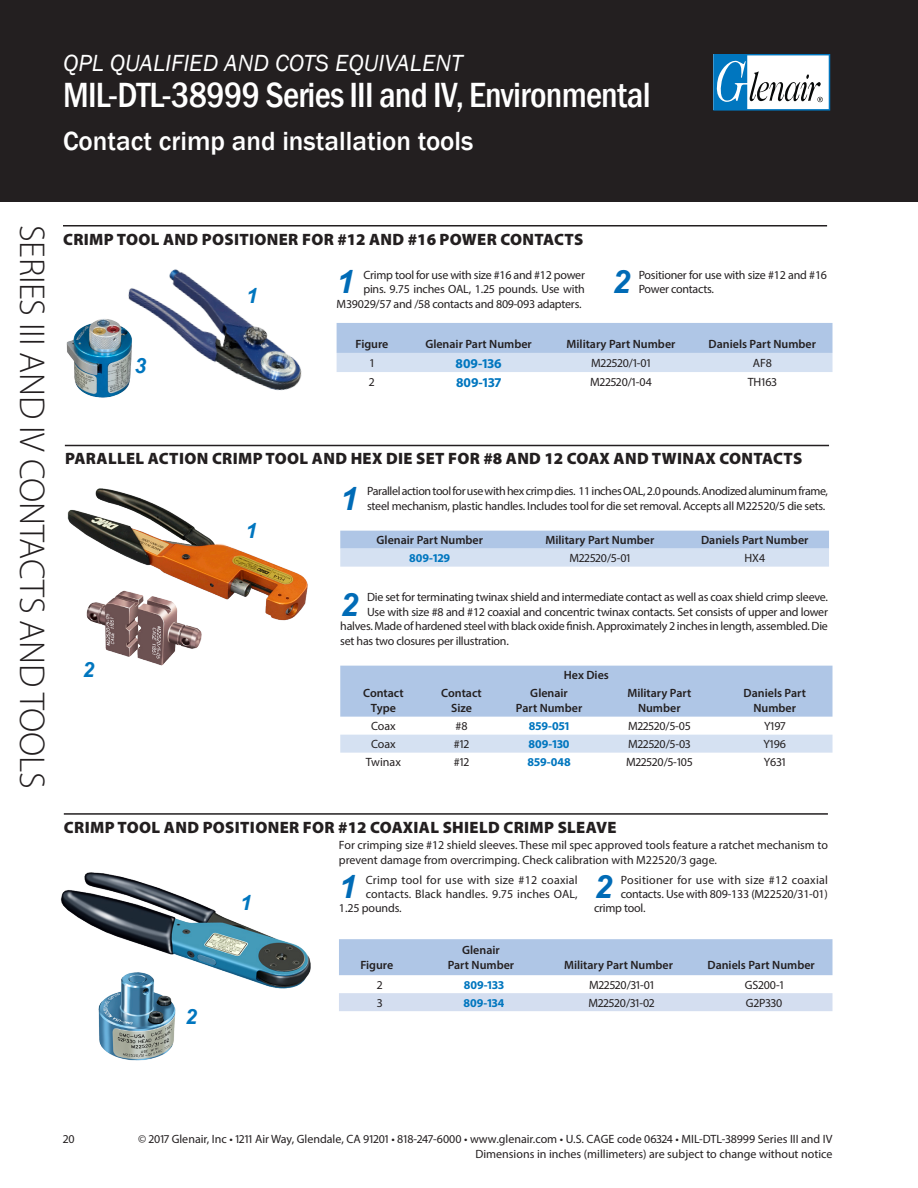
<style>
.page{position:relative;width:918px;height:1188px;background:#fff}
.page>*{position:absolute;margin:0;border:0;box-sizing:border-box;transform-origin:0 0}
.gray_h_lg{font:500 condensed 36px "Franklin Gothic";letter-spacing:-.02em;color:#fff}
.t1{font:300 36px "Myriad Pro";letter-spacing:-.01em;color:#231f20}
.t2{font:italic 700 32.1px "Arial";color:#006bb6}
.gray_h_prod{font:500 27px "Franklin Gothic";color:#fff}
.gray_h_sm_i{font:italic 24px "Franklin Gothic";color:#fff}
.B-2nd_PAGEHEAD{font:italic 700 21px "Arial";color:#0076bf}
.head_w__ra{font:900 16.5px "Myriad Pro";letter-spacing:.02em;color:#231f20}
.table_txt_ctr{font:700 13.5px "Myriad Pro";color:#0076bf}
.table_txt_ctr-2{font:12px/14.4px "Myriad Pro";letter-spacing:-.015em;color:#231f20}
.table_subhd_semibld{font:600 12px/15px "Myriad Pro";color:#231f20;text-align:center}
.table_txt_ctr-3{font:12px "Myriad Pro";letter-spacing:.02em;color:#231f20}
.table_txt_ctr-4{font:700 12px "Myriad Pro";color:#0076bf}
.table_txt_ctr-5{font:12px "Myriad Pro";letter-spacing:.005em;color:#231f20}
</style>
<div class="page">
<div style="left:0;top:0;width:918px;height:202px;background:#231f20"></div>
<svg style="left:713px;top:54px;width:117px;height:57px;background:#a0c3d8"></svg>
<img style="left:60px;top:872px;width:251px;height:117px">
<div style="left:339px;top:939px;width:493px;height:36px;background:#afc6e6"></div>
<div style="left:339px;top:993px;width:493px;height:18px;background:#d4def0"></div>
<hr style="left:64px;top:813px;width:764px;height:2px;background:#231f20">
<hr style="left:65px;top:445px;width:764px;height:1px;background:#231f20">
<svg style="left:340px;top:531px;width:489px;height:36px;background:#c3d4ec"></svg>
<div style="left:340px;top:666px;width:492px;height:51px;background:#afc6e6"></div>
<div style="left:340px;top:735px;width:492px;height:18px;background:#d5e1f2"></div>
<img style="left:67px;top:488px;width:241px;height:133px">
<img style="left:82px;top:583px;width:123px;height:83px">
<img style="left:90px;top:967px;width:93px;height:94px">
<img style="left:128px;top:269px;width:174px;height:122px">
<hr style="left:63px;top:225px;width:764px;height:1px;background:#231f20">
<svg style="left:337px;top:323px;width:495px;height:49px;background:#bdd0ea"></svg>
<img style="left:66px;top:314px;width:78px;height:84px">
<p class="gray_h_sm_i" style="left:63px;top:48px;width:401px">QPL QUALIFIED AND COTS EQUIVALENT</p>
<p class="gray_h_lg" style="left:63px;top:71px;width:589px">MIL-DTL-38999 Series III and IV, Environmental</p>
<p class="gray_h_prod" style="left:63px;top:125px;width:412px">Contact crimp and installation tools</p>
<h1 class="t1" style="left:52px;top:225px;width:565px;rotate:90deg">SERIES III AND IV CONTACTS AND TOOLS</h1>
<p class="head_w__ra" style="left:63px;top:230px;width:522px">CRIMP TOOL AND POSITIONER FOR #12 AND #16 POWER CONTACTS</p>
<p class="B-2nd_PAGEHEAD" style="left:134px;top:352px;width:13px">3</p>
<p class="B-2nd_PAGEHEAD" style="left:246px;top:282px;width:13px">1</p>
<p class="t2" style="left:337px;top:261px;width:19px">1</p>
<p class="t2" style="left:612px;top:261px;width:19px">2</p>
<p class="table_txt_ctr-2" style="left:639px;top:268px;width:190px">Positioner for use with size #12 and #16<br>Power contacts.</p>
<p class="table_txt_ctr-2" style="left:337px;top:268px;width:250px;text-align:right">Crimp tool for use with size #16 and #12 power<br>pins. 9.75 inches OAL, 1.25 pounds. Use with<br>M39029/57 and /58 contacts and 809-093 adapters.</p>
<p class="table_subhd_semibld" style="left:356px;top:337px;width:34px">Figure</p>
<p class="table_subhd_semibld" style="left:425px;top:337px;width:108px">Glenair Part Number</p>
<p class="table_subhd_semibld" style="left:566px;top:337px;width:110px">Military Part Number</p>
<p class="table_subhd_semibld" style="left:709px;top:337px;width:109px">Daniels Part Number</p>
<p class="table_txt_ctr-2" style="left:370px;top:356px;width:5px">1</p>
<p class="table_txt_ctr" style="left:456px;top:354px;width:48px">809-136</p>
<p class="table_txt_ctr-2" style="left:591px;top:356px;width:61px">M22520/1-01</p>
<p class="table_txt_ctr-2" style="left:753px;top:356px;width:21px">AF8</p>
<p class="table_txt_ctr-2" style="left:369px;top:375px;width:7px">2</p>
<p class="table_txt_ctr" style="left:456px;top:373px;width:46px">809-137</p>
<p class="table_txt_ctr-2" style="left:590px;top:375px;width:63px">M22520/1-04</p>
<p class="table_txt_ctr-2" style="left:748px;top:375px;width:31px">TH163</p>
<p class="head_w__ra" style="left:65px;top:449px;width:739px">PARALLEL ACTION CRIMP TOOL AND HEX DIE SET FOR #8 AND 12 COAX AND TWINAX CONTACTS</p>
<p class="t2" style="left:340px;top:477px;width:19px">1</p>
<p class="table_txt_ctr-2" style="left:367px;top:484px;width:463px">Parallel action tool for use with hex crimp dies. 11 inches OAL, 2.0 pounds. Anodized aluminum frame, steel mechanism, plastic handles. Includes tool for die set removal. Accepts all M22520/5 die sets.</p>
<p class="table_subhd_semibld" style="left:377px;top:532px;width:108px">Glenair Part Number</p>
<p class="table_subhd_semibld" style="left:545px;top:532px;width:110px">Military Part Number</p>
<p class="table_subhd_semibld" style="left:701px;top:532px;width:109px">Daniels Part Number</p>
<p class="table_txt_ctr-4" style="left:409px;top:550px;width:43px">809-129</p>
<p class="table_txt_ctr-2" style="left:569px;top:551px;width:62px">M22520/5-01</p>
<p class="table_txt_ctr-2" style="left:744px;top:551px;width:22px">HX4</p>
<p class="t2" style="left:340px;top:583px;width:19px">2</p>
<p class="table_txt_ctr-2" style="left:367px;top:590px;width:462px">Die set for terminating twinax shield and intermediate contact as well as coax shield crimp sleeve.</p>
<p class="B-2nd_PAGEHEAD" style="left:245px;top:517px;width:13px">1</p>
<p class="table_txt_ctr-2" style="left:367px;top:604px;width:462px">Use with size #8 and #12 coaxial and concentric twinax contacts. Set consists of upper and lower</p>
<p class="table_txt_ctr-2" style="left:340px;top:619px;width:489px">halves. Made of hardened steel with black oxide finish. Approximately 2 inches in length, assembled. Die</p>
<p class="table_txt_ctr-2" style="left:340px;top:633px;width:170px">set has two closures per illustration.</p>
<p class="table_subhd_semibld" style="left:564px;top:667px;width:47px">Hex Dies</p>
<p class="table_subhd_semibld" style="left:363px;top:685px;width:42px">Contact</p>
<p class="table_subhd_semibld" style="left:371px;top:700px;width:26px">Type</p>
<p class="B-2nd_PAGEHEAD" style="left:82px;top:656px;width:13px">2</p>
<p class="table_subhd_semibld" style="left:441px;top:685px;width:42px">Contact<br>Size</p>
<p class="table_subhd_semibld" style="left:530px;top:685px;width:39px">Glenair</p>
<p class="table_subhd_semibld" style="left:627px;top:685px;width:65px">Military Part<br>Number</p>
<p class="table_subhd_semibld" style="left:744px;top:685px;width:64px">Daniels Part<br>Number</p>
<p class="table_subhd_semibld" style="left:516px;top:700px;width:68px">Part Number</p>
<p class="table_txt_ctr-2" style="left:371px;top:719px;width:26px">Coax</p>
<p class="table_txt_ctr-2" style="left:456px;top:719px;width:14px">#8</p>
<p class="table_txt_ctr-4" style="left:529px;top:718px;width:42px">859-051</p>
<p class="table_txt_ctr-2" style="left:628px;top:719px;width:64px">M22520/5-05</p>
<p class="table_txt_ctr-2" style="left:764px;top:719px;width:23px">Y197</p>
<p class="table_txt_ctr-2" style="left:371px;top:737px;width:26px">Coax</p>
<p class="table_txt_ctr-2" style="left:454px;top:737px;width:17px">#12</p>
<p class="table_txt_ctr-4" style="left:529px;top:736px;width:43px">809-130</p>
<p class="table_txt_ctr-2" style="left:628px;top:737px;width:64px">M22520/5-03</p>
<p class="table_txt_ctr-2" style="left:763px;top:737px;width:24px">Y196</p>
<p class="table_txt_ctr-2" style="left:366px;top:755px;width:37px">Twinax</p>
<p class="table_txt_ctr-2" style="left:454px;top:755px;width:17px">#12</p>
<p class="table_txt_ctr-4" style="left:528px;top:754px;width:45px">859-048</p>
<p class="table_txt_ctr-2" style="left:626px;top:755px;width:68px">M22520/5-105</p>
<p class="table_txt_ctr-2" style="left:764px;top:755px;width:23px">Y631</p>
<p class="head_w__ra" style="left:64px;top:818px;width:554px">CRIMP TOOL AND POSITIONER FOR #12 COAXIAL SHIELD CRIMP SLEAVE</p>
<p class="table_txt_ctr-2" style="left:339px;top:838px;width:490px">For crimping size #12 shield sleeves. These mil spec approved tools feature a ratchet mechanism to prevent damage from overcrimping. Check calibration with M22520/3 gage.</p>
<p class="B-2nd_PAGEHEAD" style="left:185px;top:1002px;width:13px">2</p>
<p class="B-2nd_PAGEHEAD" style="left:240px;top:888px;width:13px">1</p>
<p class="t2" style="left:339px;top:865px;width:19px">1</p>
<p class="table_txt_ctr-3" style="left:366px;top:872px;width:214px">Crimp tool for use with size #12 coaxial</p>
<p class="table_txt_ctr-5" style="left:366px;top:887px;width:214px">contacts. Black handles. 9.75 inches OAL,</p>
<p class="table_txt_ctr-2" style="left:339px;top:901px;width:64px">1.25 pounds.</p>
<p class="t2" style="left:594px;top:865px;width:19px">2</p>
<p class="table_txt_ctr-3" style="left:621px;top:872px;width:209px">Positioner for use with size #12 coaxial</p>
<p class="table_txt_ctr-2" style="left:621px;top:887px;width:209px">contacts. Use with 809-133 (M22520/31-01)</p>
<p class="table_txt_ctr-2" style="left:594px;top:901px;width:53px">crimp tool.</p>
<p class="table_subhd_semibld" style="left:360px;top:957px;width:34px">Figure</p>
<p class="table_subhd_semibld" style="left:462px;top:942px;width:39px">Glenair</p>
<p class="table_subhd_semibld" style="left:448px;top:957px;width:68px">Part Number</p>
<p class="table_subhd_semibld" style="left:564px;top:957px;width:110px">Military Part Number</p>
<p class="table_subhd_semibld" style="left:707px;top:957px;width:109px">Daniels Part Number</p>
<p class="table_txt_ctr-2" style="left:377px;top:977px;width:7px">2</p>
<p class="table_txt_ctr-4" style="left:464px;top:977px;width:42px">809-133</p>
<p class="table_txt_ctr-2" style="left:589px;top:977px;width:66px">M22520/31-01</p>
<p class="table_txt_ctr-2" style="left:745px;top:977px;width:40px">GS200-1</p>
<p class="table_txt_ctr-2" style="left:377px;top:995px;width:7px">3</p>
<p class="table_txt_ctr-4" style="left:464px;top:995px;width:42px">809-134</p>
<p class="table_txt_ctr-2" style="left:588px;top:995px;width:68px">M22520/31-02</p>
<p class="table_txt_ctr-2" style="left:746px;top:995px;width:38px">G2P330</p>
<p class="table_txt_ctr-2" style="left:63px;top:1132px;width:13px">20</p>
<p class="table_txt_ctr-2" style="left:138px;top:1131px;width:696px;line-height:15px;text-align:right">© 2017 Glenair, Inc • 1211 Air Way, Glendale, CA 91201 • 818-247-6000 • www.glenair.com • U.S. CAGE code 06324 • MIL-DTL-38999 Series III and IV<br>Dimensions in inches (millimeters) are subject to change without notice</p>
</div>
